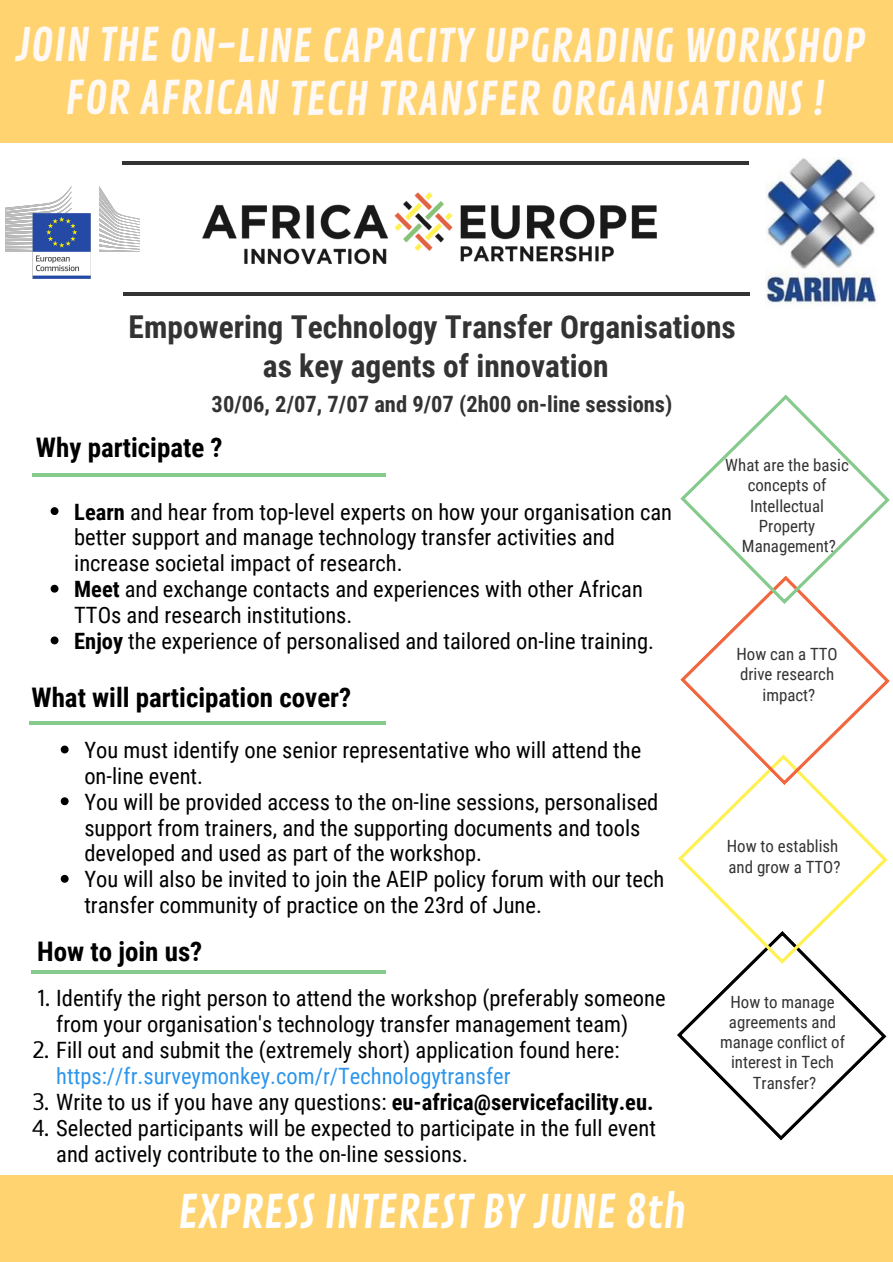
<style>
.page{position:relative;width:893px;height:1262px;background:#fff}
.page>*{position:absolute;margin:0;border:0;box-sizing:border-box;transform-origin:0 0}
.t1{font:45px/52.8px "Contrail One";color:#fff9f5;text-align:center}
.t2{font:45px "Contrail One";color:#fff}
.t3{font:700 31.5px/38.2px "Roboto Condensed";color:#333;text-align:center}
.t4{font:700 27px "Roboto Condensed";color:#000}
.t5{font:22.5px/25.8px "Roboto Condensed";color:#000}
.t6{font:700 22.5px "Roboto Condensed";color:#333}
.t7{font:16.8px/20.2px "Roboto Condensed";color:#333;text-align:center}
.s1{font-weight:700}
.s2{font-family:"Oxygen"}
.s3{color:#2d95ec}
</style>
<div class="page">
<svg style="left:677px;top:394px;width:213px;height:746px"></svg>
<div style="left:0;top:1175px;width:892px;height:86px;background:#ffd36f"></div>
<div style="left:0;top:0;width:892px;height:143px;background:#ffd36f"></div>
<svg style="left:51px;top:507px;width:7px;height:8px"></svg>
<svg style="left:51px;top:585px;width:7px;height:7px"></svg>
<svg style="left:51px;top:636px;width:7px;height:8px"></svg>
<hr style="left:123px;top:162px;width:626px;height:3px;background:#333">
<img style="left:202px;top:192px;width:455px;height:73px">
<hr style="left:124px;top:292px;width:626px;height:3px;background:#333">
<hr style="left:31px;top:970px;width:355px;height:3px;background:#86ca8d">
<hr style="left:33px;top:473px;width:353px;height:4px;background:#86ca8d">
<hr style="left:29px;top:721px;width:357px;height:3px;background:#86ca8d">
<svg style="left:61px;top:745px;width:8px;height:8px"></svg>
<svg style="left:61px;top:797px;width:8px;height:8px"></svg>
<svg style="left:61px;top:875px;width:8px;height:7px"></svg>
<img style="left:6px;top:187px;width:133px;height:92px">
<img style="left:765px;top:157px;width:112px;height:148px">
<h1 class="t1" style="left:15px;top:21px;width:851px">JOIN THE ON-LINE CAPACITY UPGRADING WORKSHOP<br>FOR AFRICAN TECH TRANSFER ORGANISATIONS !</h1>
<h2 class="t3" style="left:129px;top:307px;width:608px">Empowering Technology Transfer Organisations as key agents of innovation</h2>
<p class="t6" style="left:211px;top:388px;width:462px">30/06, 2/07, 7/07 and 9/07 (2h00 on-line sessions)</p>
<p class="t4" style="left:36px;top:428px;width:188px">Why participate ?</p>
<p class="t5" style="left:74px;top:498px;width:599px"><span class="s1">Learn</span> and hear from top-level experts on how your organisation can better support and manage technology transfer activities and increase societal impact of research.<br><span class="s1">Meet</span> and exchange contacts and experiences with other African TTOs and research institutions.<br><span class="s1">Enjoy</span> the experience of personalised and tailored on-line training.</p>
<p class="t4" style="left:31px;top:679px;width:321px">What will participation cover?</p>
<p class="t5" style="left:84px;top:736px;width:581px">You must identify one senior representative who will attend the on-line event.<br>You will be provided access to the on-line sessions, personalised support from trainers, and the supporting documents and tools developed and used as part of the workshop.<br>You will also be invited to join the AEIP policy forum with our tech transfer community of practice on the 23rd of June.</p>
<p class="t4" style="left:37px;top:933px;width:167px">How to join us?</p>
<p class="t5" style="left:56px;top:984px;width:611px;text-indent:-18px"><span class="s2">1.</span> Identify the right person to attend the workshop (preferably someone from your organisation's technology transfer management team)</p>
<p class="t5" style="left:56px;top:1036px;width:565px;text-indent:-24px"><span class="s2">2.</span> Fill out and submit the (extremely short) application found here: <span class="s3">https://fr.surveymonkey.com/r/Technologytransfer</span></p>
<p class="t5" style="left:33px;top:1088px;width:622px"><span class="s2">3.</span> Write to us if you have any questions: <span class="s1">eu-africa@servicefacility.eu.</span></p>
<p class="t5" style="left:56px;top:1114px;width:601px;text-indent:-25px"><span class="s2">4.</span> Selected participants will be expected to participate in the full event and actively contribute to the on-line sessions.</p>
<h1 class="t2" style="left:178px;top:1185px;width:510px">EXPRESS INTEREST BY JUNE 8th</h1>
<p class="t7" style="left:725px;top:454px;width:125px">What are the basic concepts of<br>Intellectual<br>Property<br>Management?</p>
<p class="t7" style="left:736px;top:643px;width:103px">How can a TTO drive research impact?</p>
<p class="t7" style="left:726px;top:835px;width:115px;text-align:left">How to establish and grow a TTO?</p>
<p class="t7" style="left:720px;top:990px;width:126px">How to manage agreements and manage conflict of interest in Tech<br>Transfer?</p>
</div>
